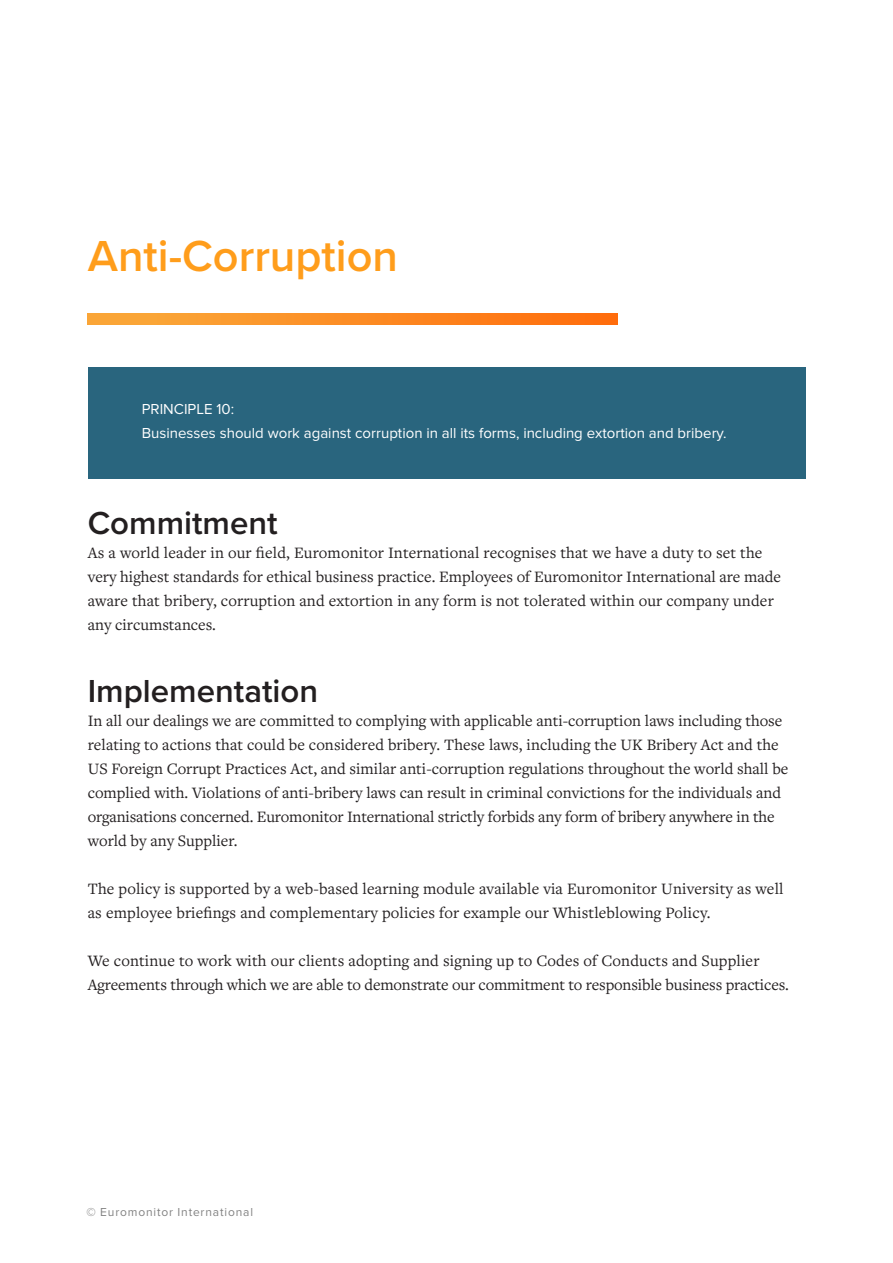
<style>
.page{position:relative;width:893px;height:1263px;background:#fff}
.page>*{position:absolute;margin:0;border:0;box-sizing:border-box;transform-origin:0 0}
.sec2{font:600 45px "Proxima Nova";color:#ff9d1b}
.ah{font:600 33px "Proxima Nova";color:#231f20}
.paft{font:16.5px/24px "Freight Text Pro";color:#231f20}
.case_study{font:15px/24px "Proxima Nova";color:#fff}
.t1{font:12px "Proxima Nova";letter-spacing:.07em;color:#828282}
</style>
<div class="page">
<svg style="left:88px;top:314px;width:530px;height:11px;background:#fc8b23"></svg>
<div style="left:88px;top:367px;width:717px;height:111px;background:#29657e"></div>
<p class="sec2" style="left:88px;top:229px;width:312px">Anti-Corruption</p>
<p class="case_study" style="left:142px;top:398px;width:586px">PRINCIPLE 10:<br>Businesses should work against corruption in all its forms, including extortion and bribery.</p>
<p class="ah" style="left:88px;top:503px;width:191px">Commitment</p>
<p class="paft" style="left:88px;top:540px;width:695px">As a world leader in our field, Euromonitor International recognises that we have a duty to set the very highest standards for ethical business practice. Employees of Euromonitor International are made aware that bribery, corruption and extortion in any form is not tolerated within our company under any circumstances.</p>
<p class="ah" style="left:88px;top:671px;width:232px">Implementation</p>
<p class="paft" style="left:88px;top:708px;width:702px">In all our dealings we are committed to complying with applicable anti-corruption laws including those relating to actions that could be considered bribery. These laws, including the UK Bribery Act and the US Foreign Corrupt Practices Act, and similar anti-corruption regulations throughout the world shall be complied with. Violations of anti-bribery laws can result in criminal convictions for the individuals and organisations concerned. Euromonitor International strictly forbids any form of bribery anywhere in the world by any Supplier.</p>
<p class="paft" style="left:88px;top:876px;width:697px">The policy is supported by a web-based learning module available via Euromonitor University as well as employee briefings and complementary policies for example our Whistleblowing Policy.</p>
<p class="paft" style="left:88px;top:948px;width:703px">We continue to work with our clients adopting and signing up to Codes of Conducts and Supplier<br>Agreements through which we are able to demonstrate our commitment to responsible business practices.</p>
<p class="t1" style="left:87px;top:1205px;width:168px">© Euromonitor International</p>
</div>
